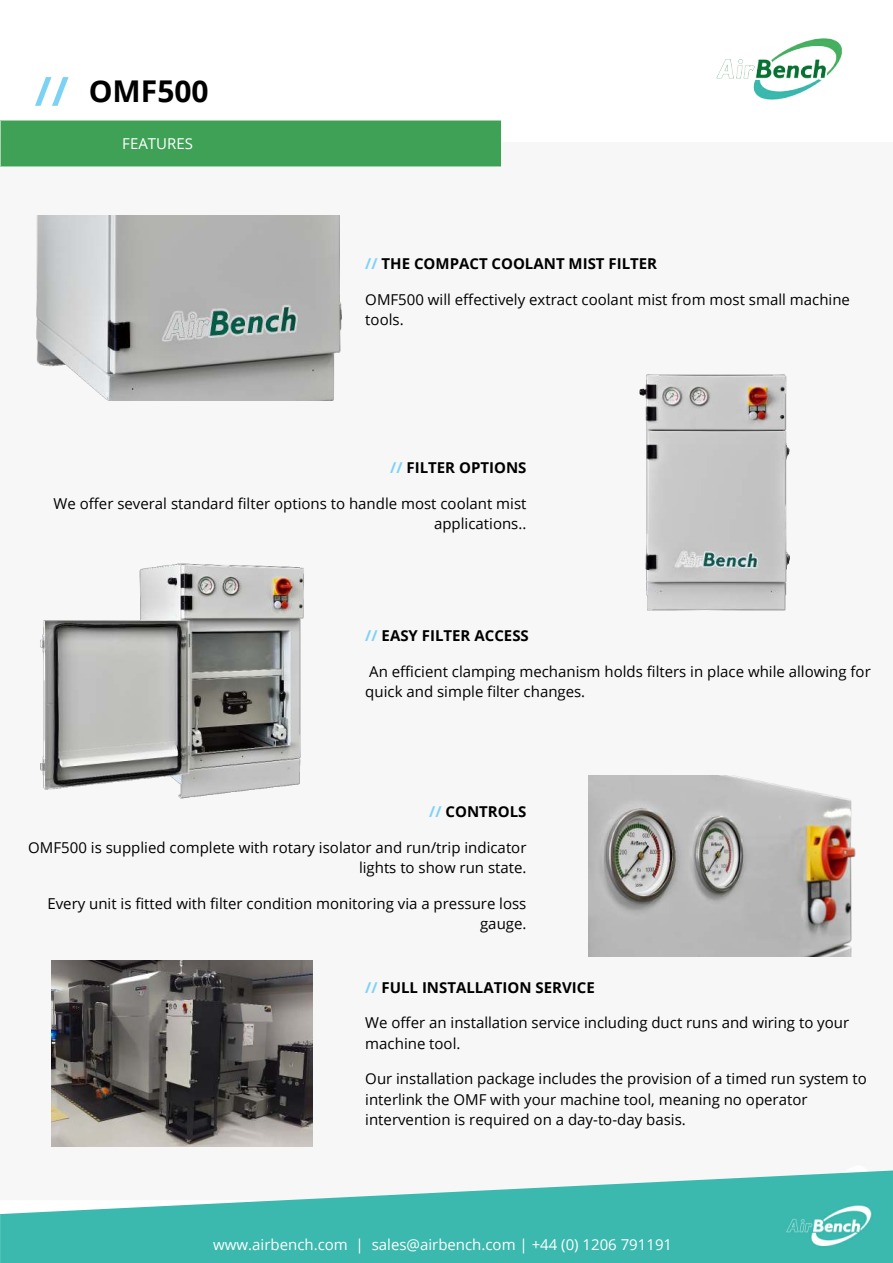
<style>
.page{position:relative;width:893px;height:1263px;background:#fff}
.page>*{position:absolute;margin:0;border:0;box-sizing:border-box;transform-origin:0 0}
.t1{font:700 30px "Open Sans";color:#000}
.t2{font:15px/20.4px "Open Sans";color:#000}
.t3{font:700 15px "Open Sans";color:#000}
.t4{font:15px "Open Sans";color:#fff}
.s1{color:#7cd2f5}
</style>
<div class="page">
<img style="left:716px;top:38px;width:127px;height:62px">
<img style="left:0;top:120px;width:501px;height:47px">
<img style="left:35px;top:77px;width:34px;height:29px">
<img style="left:0;top:1170px;width:893px;height:93px">
<div style="left:1px;top:121px;width:499px;height:45px;background:#3fa156"></div>
<img style="left:589px;top:775px;width:267px;height:181px">
<img style="left:40px;top:563px;width:264px;height:236px">
<img style="left:36px;top:216px;width:306px;height:184px">
<img style="left:52px;top:961px;width:260px;height:185px">
<img style="left:639px;top:374px;width:151px;height:237px">
<h1 class="t1" style="left:89px;top:69px;width:122px">OMF500</h1>
<p class="t4" style="left:122px;top:134px;width:72px">FEATURES</p>
<p class="t3" style="left:365px;top:253px;width:293px"><span class="s1">//</span> THE COMPACT COOLANT MIST FILTER</p>
<p class="t2" style="left:365px;top:289px;width:486px">OMF500 will effectively extract coolant mist from most small machine tools.</p>
<p class="t3" style="left:390px;top:457px;width:138px"><span class="s1">//</span> FILTER OPTIONS</p>
<p class="t2" style="left:54px;top:493px;width:474px;text-align:right">We offer several standard filter options to handle most coolant mist applications..</p>
<p class="t3" style="left:365px;top:625px;width:165px"><span class="s1">//</span> EASY FILTER ACCESS</p>
<p class="t2" style="left:365px;top:661px;width:507px">An efficient clamping mechanism holds filters in place while allowing for quick and simple filter changes.</p>
<p class="t3" style="left:429px;top:801px;width:99px"><span class="s1">//</span> CONTROLS</p>
<p class="t2" style="left:28px;top:837px;width:500px;text-align:right">OMF500 is supplied complete with rotary isolator and run/trip indicator lights to show run state.</p>
<p class="t2" style="left:47px;top:893px;width:481px;text-align:right">Every unit is fitted with filter condition monitoring via a pressure loss gauge.</p>
<p class="t3" style="left:365px;top:977px;width:231px"><span class="s1">//</span> FULL INSTALLATION SERVICE</p>
<p class="t2" style="left:365px;top:1012px;width:485px">We offer an installation service including duct runs and wiring to your machine tool.</p>
<p class="t2" style="left:365px;top:1068px;width:503px">Our installation package includes the provision of a timed run system to interlink the OMF with your machine tool, meaning no operator intervention is required on a day-to-day basis.</p>
<p class="t4" style="left:213px;top:1234px;width:460px">www.airbench.com | sales@airbench.com | +44 (0) 1206 791191</p>
</div>
